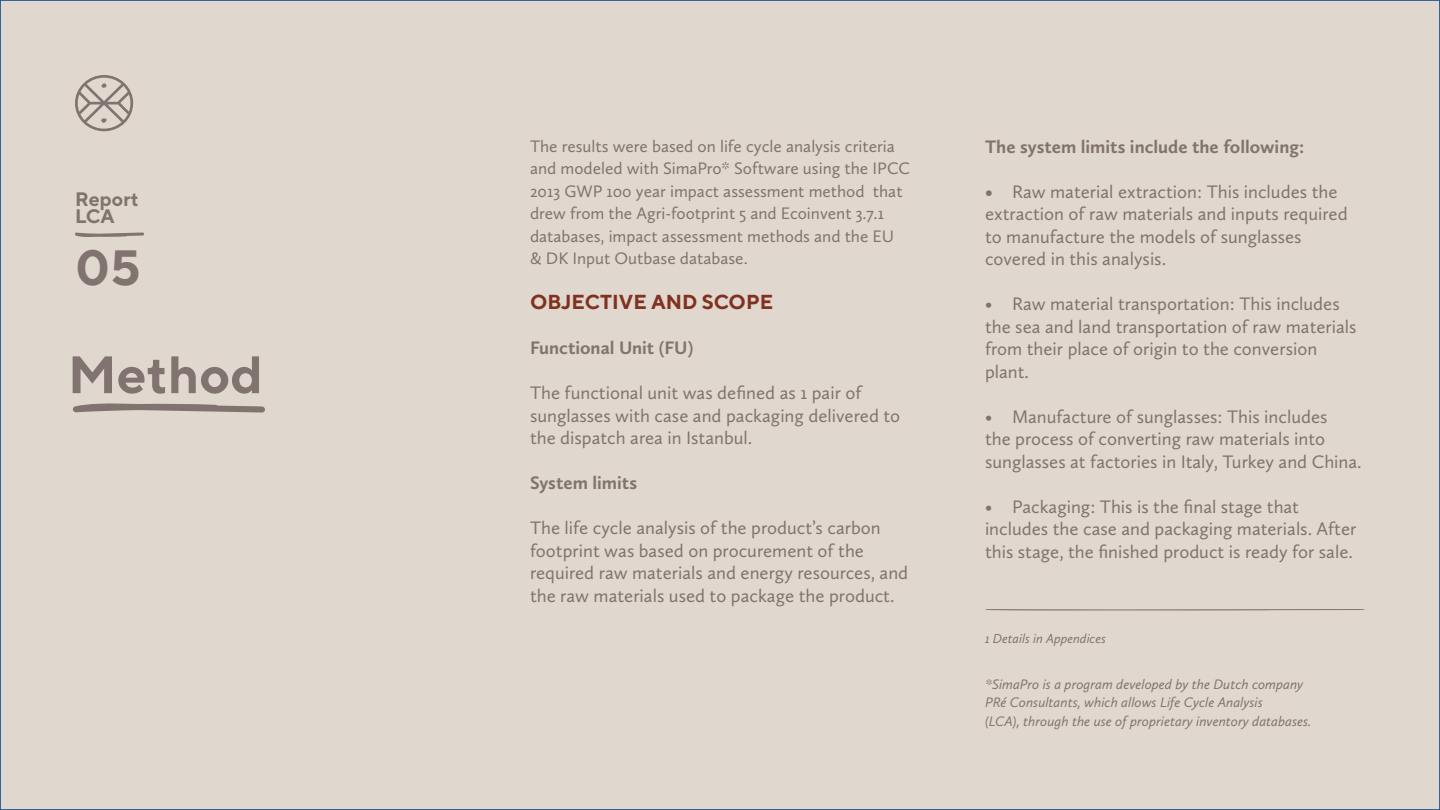
<style>
.page{position:relative;width:1440px;height:810px;background:#e0d7cf}
.page>*{position:absolute;margin:0;border:0;box-sizing:border-box;transform-origin:0 0}
.t1{font:700 52.5px "TT Norms";color:#81736f}
.t2{font:700 49.5px "TT Norms";color:#81736f}
.t3{font:700 20.25px "TT Norms";color:#81311f}
.t4{font:700 19.5px/17.2px "TT Norms";color:#81736f}
.t5{font:18.75px/22.5px "Calluna Sans";color:#81736f}
.t6{font:700 18.75px "Calluna Sans";color:#81736f}
.t7{font:17.25px/22.5px "Calluna Sans";color:#81736f}
.t8{font:italic 14.25px/18.8px "Calluna Sans";color:#81736f}
.t9{font:italic 13.5px "Calluna Sans";color:#81736f}
.s1{font-weight:700}
</style>
<div class="page">
<svg style="left:73px;top:403px;width:192px;height:10px"></svg>
<svg style="left:985px;top:609px;width:380px;height:2px"></svg>
<svg style="left:75px;top:75px;width:58px;height:56px"></svg>
<svg style="left:75px;top:232px;width:69px;height:5px"></svg>
<p class="t4" style="left:75px;top:190px;width:65px">Report<br>LCA</p>
<h2 class="t2" style="left:75px;top:236px;width:67px">05</h2>
<h1 class="t1" style="left:68px;top:342px;width:197px">Method</h1>
<p class="t7" style="left:530px;top:134px;width:381px">The results were based on life cycle analysis criteria and modeled with SimaPro* Software using the IPCC 2013 GWP 100 year impact assessment method that drew from the Agri-footprint 5 and Ecoinvent 3.7.1 databases, impact assessment methods and the EU &amp; DK Input Outbase database.</p>
<p class="t3" style="left:530px;top:289px;width:245px">OBJECTIVE AND SCOPE</p>
<p class="t6" style="left:530px;top:336px;width:165px">Functional Unit (FU)</p>
<p class="t5" style="left:530px;top:381px;width:372px">The functional unit was defined as 1 pair of sunglasses with case and packaging delivered to the dispatch area in Istanbul.</p>
<p class="t6" style="left:530px;top:471px;width:109px">System limits</p>
<p class="t5" style="left:530px;top:516px;width:380px">The life cycle analysis of the product’s carbon footprint was based on procurement of the required raw materials and energy resources, and the raw materials used to package the product.</p>
<p class="t6" style="left:985px;top:135px;width:321px">The system limits include the following:</p>
<p class="t5" style="left:985px;top:180px;width:364px"><span class="s1">•</span> Raw material extraction: This includes the extraction of raw materials and inputs required to manufacture the models of sunglasses covered in this analysis.</p>
<p class="t5" style="left:985px;top:293px;width:373px">• Raw material transportation: This includes the sea and land transportation of raw materials from their place of origin to the conversion plant.</p>
<p class="t5" style="left:985px;top:405px;width:378px">• Manufacture of sunglasses: This includes<br>the process of converting raw materials into sunglasses at factories in Italy, Turkey and China.</p>
<p class="t5" style="left:985px;top:495px;width:373px">• Packaging: This is the final stage that includes the case and packaging materials. After this stage, the finished product is ready for sale.</p>
<p class="t9" style="left:985px;top:630px;width:122px">1 Details in Appendices</p>
<p class="t8" style="left:985px;top:674px;width:328px">*SimaPro is a program developed by the Dutch company<br>PRé Consultants, which allows Life Cycle Analysis<br>(LCA), through the use of proprietary inventory databases.</p>
</div>
